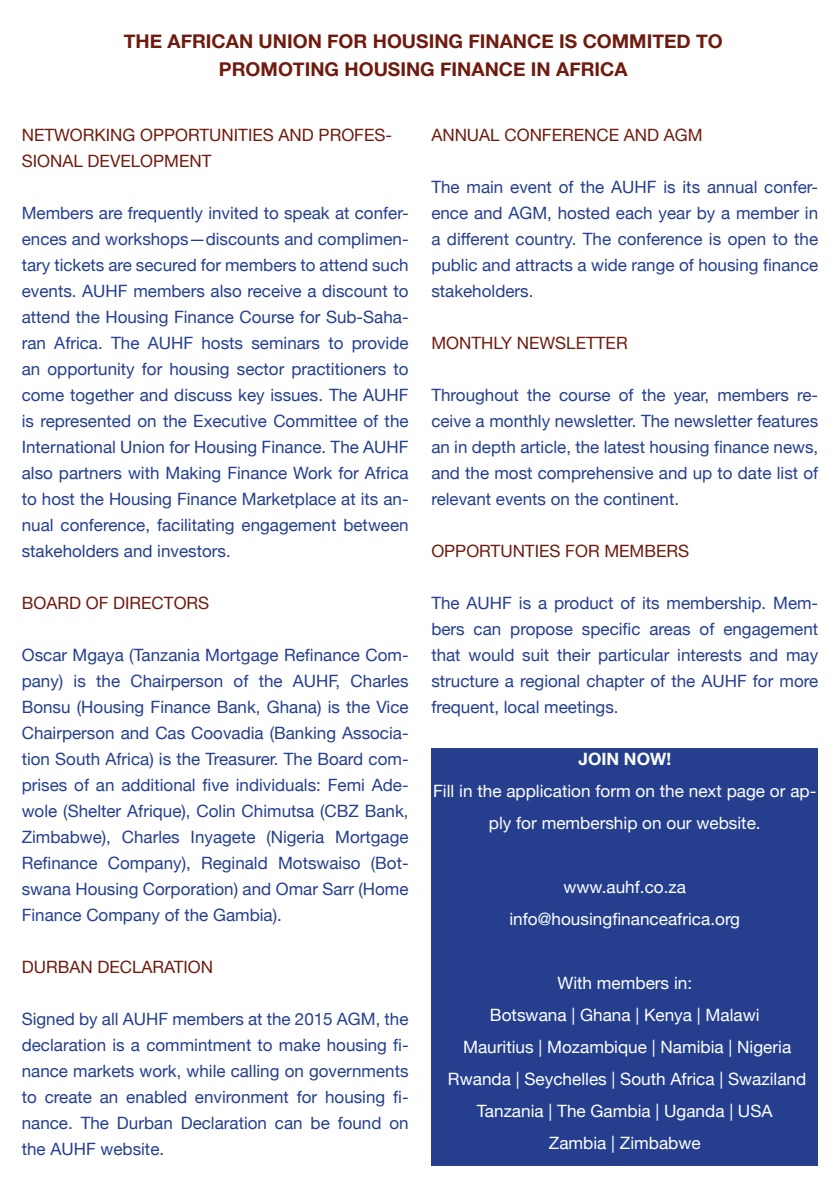
<style>
.page{position:relative;width:840px;height:1191px;background:#fff}
.page>*{position:absolute;margin:0;border:0;box-sizing:border-box;transform-origin:0 0}
.t1{font:700 19px "Helvetica Neue";color:#6f1b0f}
.t2{font:17px/26px "Helvetica Neue";color:#253f8e;text-align:justify}
.t3{font:17px/32px "Helvetica Neue";color:#fff;text-align:center}
.t4{font:17px/26px "Helvetica Neue";color:#6f1b0f}
.t5{font:700 17px "Helvetica Neue";color:#fff}
</style>
<div class="page">
<div style="left:431px;top:748px;width:386px;height:418px;background:#253f8e"></div>
<p class="t1" style="left:124px;top:26px;width:600px">THE AFRICAN UNION FOR HOUSING FINANCE IS COMMITED TO</p>
<p class="t1" style="left:219px;top:54px;width:410px">PROMOTING HOUSING FINANCE IN AFRICA</p>
<p class="t4" style="left:22px;top:123px;width:371px">NETWORKING OPPORTUNITIES AND PROFES-<br>SIONAL DEVELOPMENT</p>
<p class="t2" style="left:22px;top:201px;width:388px">Members are frequently invited to speak at confer&shy;ences and workshops—discounts and complimen&shy;tary tickets are secured for members to attend such events. AUHF members also receive a discount to attend the Housing Finance Course for Sub-Saha&shy;ran Africa. The AUHF hosts seminars to provide an opportunity for housing sector practitioners to come together and discuss key issues. The AUHF is represented on the Executive Committee of the International Union for Housing Finance. The AUHF also partners with Making Finance Work for Africa to host the Housing Finance Marketplace at its an&shy;nual conference, facilitating engagement between stakeholders and investors.</p>
<p class="t4" style="left:22px;top:591px;width:189px">BOARD OF DIRECTORS</p>
<p class="t2" style="left:22px;top:643px;width:388px">Oscar Mgaya (Tanzania Mortgage Refinance Com&shy;pany) is the Chairperson of the AUHF, Charles Bonsu (Housing Finance Bank, Ghana) is the Vice Chairperson and Cas Coovadia (Banking Associa&shy;tion South Africa) is the Treasurer. The Board com&shy;prises of an additional five individuals: Femi Ade&shy;wole (Shelter Afrique), Colin Chimutsa (CBZ Bank, Zimbabwe), Charles Inyagete (Nigeria Mortgage Refinance Company), Reginald Motswaiso (Bot&shy;swana Housing Corporation) and Omar Sarr (Home Finance Company of the Gambia).</p>
<p class="t4" style="left:22px;top:955px;width:193px">DURBAN DECLARATION</p>
<p class="t2" style="left:22px;top:1007px;width:388px">Signed by all AUHF members at the 2015 AGM, the declaration is a commintment to make housing fi&shy;nance markets work, while calling on governments to create an enabled environment for housing fi&shy;nance. The Durban Declaration can be found on the AUHF website.</p>
<p class="t4" style="left:431px;top:123px;width:273px">ANNUAL CONFERENCE AND AGM</p>
<p class="t2" style="left:431px;top:175px;width:388px">The main event of the AUHF is its annual confer&shy;ence and AGM, hosted each year by a member in a different country. The conference is open to the public and attracts a wide range of housing finance stakeholders.</p>
<p class="t4" style="left:431px;top:331px;width:198px">MONTHLY NEWSLETTER</p>
<p class="t2" style="left:431px;top:383px;width:388px">Throughout the course of the year, members re&shy;ceive a monthly newsletter. The newsletter features an in depth article, the latest housing finance news, and the most comprehensive and up to date list of relevant events on the continent.</p>
<p class="t4" style="left:431px;top:539px;width:259px">OPPORTUNTIES FOR MEMBERS</p>
<p class="t2" style="left:431px;top:591px;width:388px">The AUHF is a product of its membership. Mem&shy;bers can propose specific areas of engagement that would suit their particular interests and may structure a regional chapter of the AUHF for more frequent, local meetings.</p>
<p class="t5" style="left:578px;top:746px;width:94px">JOIN NOW!</p>
<p class="t3" style="left:433px;top:776px;width:384px">Fill in the application form on the next page or ap&shy;ply for membership on our website.</p>
<p class="t3" style="left:563px;top:872px;width:124px">www.auhf.co.za</p>
<p class="t3" style="left:509px;top:904px;width:232px">info@housingfinanceafrica.org</p>
<p class="t3" style="left:557px;top:968px;width:136px">With members in:</p>
<p class="t3" style="left:489px;top:1000px;width:271px">Botswana | Ghana | Kenya | Malawi</p>
<p class="t3" style="left:463px;top:1032px;width:329px">Mauritius | Mozambique | Namibia | Nigeria</p>
<p class="t3" style="left:447px;top:1064px;width:359px">Rwanda | Seychelles | South Africa | Swaziland</p>
<p class="t3" style="left:476px;top:1096px;width:297px">Tanzania | The Gambia | Uganda | USA</p>
<p class="t3" style="left:548px;top:1128px;width:153px">Zambia | Zimbabwe</p>
</div>
